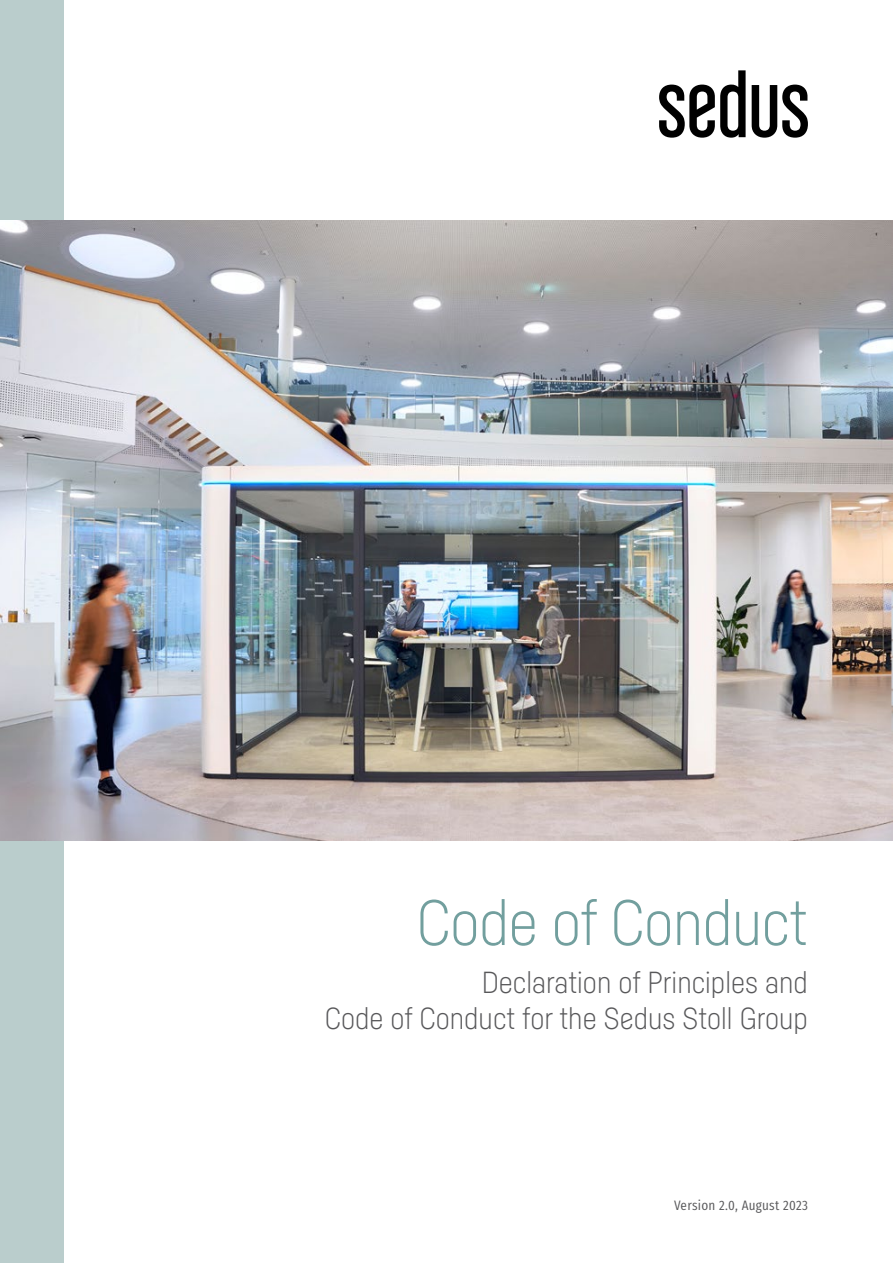
<style>
.page{position:relative;width:893px;height:1263px;background:#fff}
.page>*{position:absolute;margin:0;border:0;box-sizing:border-box;transform-origin:0 0}
.t1{font:300 63px "Sedus Sans";letter-spacing:-.01em;color:#729f9e}
.t2{font:300 30px/36px "Sedus Sans";color:#58585a;text-align:right}
.t3{font:13.5px "Sedus Text Condensed";letter-spacing:.02em;color:#58585a}
</style>
<div class="page">
<div style="left:0;top:0;width:64px;height:1263px;background:#bacdcc"></div>
<img style="left:0;top:220px;width:893px;height:620px">
<svg style="left:659px;top:70px;width:149px;height:68px"></svg>
<h1 class="t1" style="left:416px;top:885px;width:393px">Code of Conduct</h1>
<p class="t2" style="left:325px;top:964px;width:485px">Declaration of Principles and<br>Code of Conduct for the Sedus Stoll Group</p>
<p class="t3" style="left:674px;top:1193px;width:135px">Version 2.0, August 2023</p>
</div>
